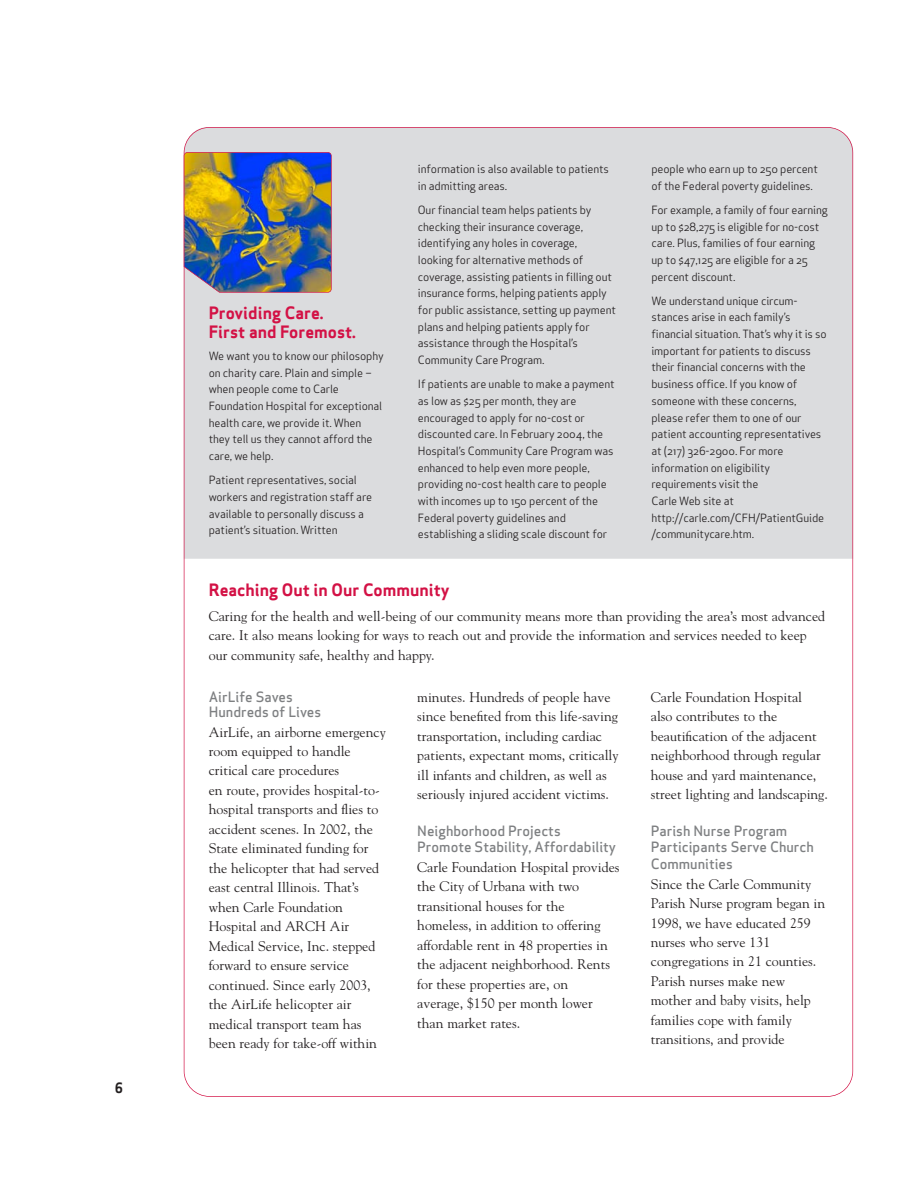
<style>
.page{position:relative;width:918px;height:1188px;background:#fff}
.page>*{position:absolute;margin:0;border:0;box-sizing:border-box;transform-origin:0 0}
.t1{font:16.65px/19.5px "Apex Sans Bold ST";color:#d31145}
.t2{font:13.95px/19.5px "Goudy";color:#231f20}
.t3{font:13.95px/16.6px "Apex Sans Medium T";color:#7e8082}
.t4{font:13.95px "Apex Sans Bold ST";color:#231f20}
.t5{font:11.1px/16.6px "Apex Sans Book ST";letter-spacing:-.01em;color:#231f20}
</style>
<div class="page">
<div style="left:184px;top:127px;width:669px;height:432px;background:#dbdcde"></div>
<img style="left:184px;top:152px;width:148px;height:141px">
<p class="t4" style="left:115px;top:1083px;width:10px">6</p>
<h1 class="t1" style="left:209px;top:305px;width:149px">Providing Care.<br>First and Foremost.</h1>
<p class="t5" style="left:209px;top:349px;width:177px">We want you to know our philosophy on charity care. Plain and simple – when people come to Carle<br>Foundation Hospital for exceptional health care, we provide it. When they tell us they cannot afford the care, we help.</p>
<p class="t5" style="left:209px;top:473px;width:165px">Patient representatives, social workers and registration staff are available to personally discuss a patient’s situation. Written</p>
<p class="t5" style="left:418px;top:162px;width:193px">information is also available to patients in admitting areas.</p>
<p class="t5" style="left:418px;top:203px;width:200px">Our financial team helps patients by checking their insurance coverage, identifying any holes in coverage,<br>looking for alternative methods of coverage, assisting patients in filling out insurance forms, helping patients apply for public assistance, setting up payment plans and helping patients apply for assistance through the Hospital’s Community Care Program.</p>
<p class="t5" style="left:418px;top:377px;width:198px">If patients are unable to make a payment as low as $25 per month, they are encouraged to apply for no-cost or discounted care. In February 2004, the Hospital’s Community Care Program was enhanced to help even more people, providing no-cost health care to people with incomes up to 150 percent of the Federal poverty guidelines and establishing a sliding scale discount for</p>
<p class="t5" style="left:651px;top:162px;width:168px">people who earn up to 250 percent of the Federal poverty guidelines.</p>
<p class="t5" style="left:651px;top:203px;width:178px">For example, a family of four earning up to $28,275 is eligible for no-cost care. Plus, families of four earning up to $47,125 are eligible for a 25 percent discount.</p>
<p class="t5" style="left:651px;top:294px;width:177px">We understand unique circum&shy;stances arise in each family’s financial situation. That’s why it is so important for patients to discuss their financial concerns with the business office. If you know of someone with these concerns, please refer them to one of our patient accounting representatives at (217) 326-2900. For more information on eligibility requirements visit the<br>Carle Web site at http://carle.com/CFH/PatientGuide /communitycare.htm.</p>
<h1 class="t1" style="left:209px;top:582px;width:242px">Reaching Out in Our Community</h1>
<p class="t2" style="left:209px;top:607px;width:618px">Caring for the health and well-being of our community means more than providing the area’s most advanced care. It also means looking for ways to reach out and provide the information and services needed to keep our community safe, healthy and happy.</p>
<p class="t3" style="left:209px;top:691px;width:114px;line-height:15.3px">AirLife Saves<br>Hundreds of Lives</p>
<p class="t2" style="left:209px;top:723px;width:179px">AirLife, an airborne emergency room equipped to handle critical care procedures<br>en route, provides hospital-to&shy;hospital transports and flies to accident scenes. In 2002, the<br>State eliminated funding for the helicopter that had served east central Illinois. That’s when Carle Foundation<br>Hospital and ARCH Air<br>Medical Service, Inc. stepped forward to ensure service continued. Since early 2003, the AirLife helicopter air medical transport team has been ready for take-off within</p>
<p class="t2" style="left:651px;top:688px;width:179px">Carle Foundation Hospital<br>also contributes to the beautification of the adjacent neighborhood through regular house and yard maintenance, street lighting and landscaping.</p>
<p class="t3" style="left:651px;top:824px;width:165px">Parish Nurse Program<br>Participants Serve Church<br>Communities</p>
<p class="t2" style="left:651px;top:875px;width:176px">Since the Carle Community<br>Parish Nurse program began in<br>1998, we have educated 259 nurses who serve 131 congregations in 21 counties.<br>Parish nurses make new mother and baby visits, help families cope with family transitions, and provide</p>
<p class="t2" style="left:417px;top:688px;width:203px">minutes. Hundreds of people have since benefited from this life-saving transportation, including cardiac patients, expectant moms, critically ill infants and children, as well as seriously injured accident victims.</p>
<p class="t3" style="left:417px;top:824px;width:200px">Neighborhood Projects<br>Promote Stability, Affordability</p>
<p class="t2" style="left:417px;top:858px;width:204px">Carle Foundation Hospital provides the City of Urbana with two transitional houses for the homeless, in addition to offering affordable rent in 48 properties in the adjacent neighborhood. Rents for these properties are, on<br>average, $150 per month lower than market rates.</p>
</div>
